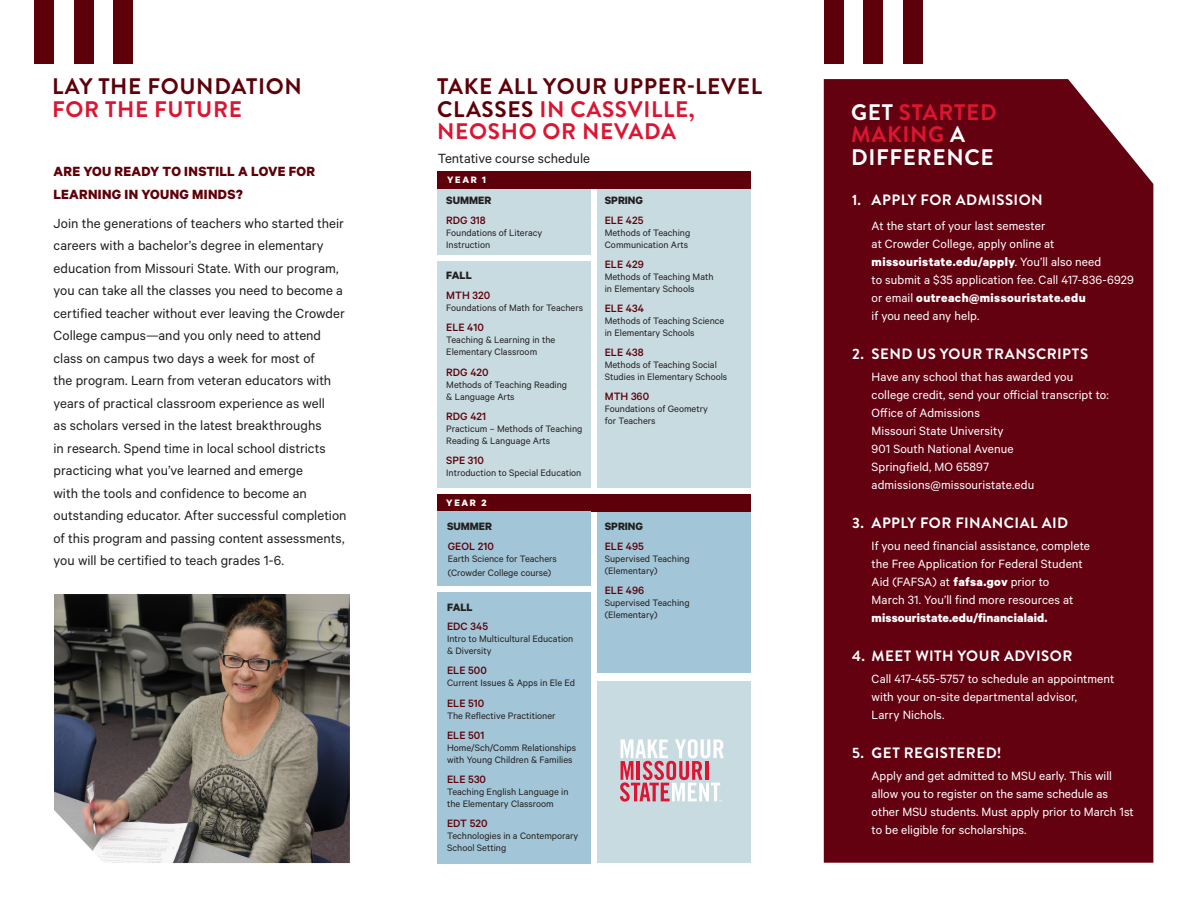
<style>
.page{position:relative;width:1188px;height:918px;background:#fff}
.page>*{position:absolute;margin:0;border:0;box-sizing:border-box;transform-origin:0 0}
.MSU_head_1{font:700 22.5px/22.5px "Brandon Grotesque";letter-spacing:.03em;color:#5e0009}
.t1{font:700 22.5px/22.5px "Brandon Grotesque";letter-spacing:.03em;color:#fff}
.MSU_head_1-2{font:700 22.5px "Brandon Grotesque";letter-spacing:.03em;color:#dc1632}
.MSU_body_10_15{font:15px/22.5px "Calibre";color:#231f20}
.MSU_body{font:700 15px "Brandon Grotesque";letter-spacing:.035em;color:#fff}
.MSU_body_10_15-2{font:700 15px/22.5px "Calibre";letter-spacing:.02em;color:#5e0009}
.MSU_head_2_white{font:700 15px "Brandon Grotesque";letter-spacing:.03em;color:#fff}
.MSU_body-2{font:13.5px/18px "Calibre";letter-spacing:.005em;color:#fff}
.MSU_body_white_tab{font:13.5px/18px "Calibre";letter-spacing:.005em;color:#fff}
.MSU_course_listing_h{font:500 12px "Calibre";color:#5e0009}
.MSU_course_listing_h-2{font:700 12px "Calibre";color:#231f20}
.MSU_course_listing{font:10.5px/12px "Calibre";color:#231f20}
.MSU_course_listing_h-3{font:10.5px/12px "Calibre";color:#231f20}
.t2{font:700 10.5px "Calibre";letter-spacing:.16em;color:#fff}
.s1{color:#dc1632}
.s2{font-weight:700}
</style>
<div class="page">
<div style="left:438px;top:188px;width:153px;height:67px;background:#c8dbe1"></div>
<div style="left:34px;top:0;width:20px;height:64px;background:#5e0009"></div>
<div style="left:74px;top:0;width:19px;height:64px;background:#5e0009"></div>
<div style="left:113px;top:0;width:20px;height:64px;background:#5e0009"></div>
<div style="left:824px;top:79px;width:329px;height:784px;background:#630110"></div>
<div style="left:824px;top:0;width:20px;height:64px;background:#5e0009"></div>
<div style="left:863px;top:0;width:20px;height:64px;background:#5e0009"></div>
<div style="left:903px;top:0;width:20px;height:64px;background:#5e0009"></div>
<div style="left:598px;top:510px;width:153px;height:163px;background:#a2c6d7"></div>
<div style="left:438px;top:593px;width:153px;height:271px;background:#a2c6d7"></div>
<div style="left:598px;top:189px;width:153px;height:299px;background:#c8dbe1"></div>
<div style="left:438px;top:494px;width:313px;height:18px;background:#5e0009"></div>
<div style="left:438px;top:261px;width:153px;height:227px;background:#c8dbe1"></div>
<div style="left:438px;top:171px;width:313px;height:18px;background:#5e0009"></div>
<img style="left:54px;top:594px;width:296px;height:269px">
<div style="left:438px;top:512px;width:153px;height:74px;background:#a2c6d7"></div>
<div style="left:597px;top:681px;width:154px;height:182px;background:#c8dbe1"></div>
<svg style="left:620px;top:739px;width:104px;height:63px"></svg>
<p class="MSU_head_1" style="left:52px;top:76px;width:251px">LAY THE FOUNDATION</p>
<p class="MSU_head_1-2" style="left:52px;top:93px;width:191px">FOR THE FUTURE</p>
<p class="MSU_body_10_15-2" style="left:54px;top:160px;width:263px">ARE YOU READY TO INSTILL A LOVE FOR<br>LEARNING IN YOUNG MINDS?</p>
<p class="MSU_body_10_15" style="left:54px;top:211px;width:295px">Join the generations of teachers who started their careers with a bachelor’s degree in elementary education from Missouri State. With our program, you can take all the classes you need to become a certified teacher without ever leaving the Crowder College campus—and you only need to attend class on campus two days a week for most of<br>the program. Learn from veteran educators with years of practical classroom experience as well<br>as scholars versed in the latest breakthroughs<br>in research. Spend time in local school districts practicing what you’ve learned and emerge<br>with the tools and confidence to become an outstanding educator. After successful completion of this program and passing content assessments, you will be certified to teach grades 1-6.</p>
<p class="MSU_head_1" style="left:437px;top:76px;width:326px">TAKE ALL YOUR UPPER-LEVEL<br>CLASSES <span class="s1">IN CASSVILLE,<br>NEOSHO OR NEVADA</span></p>
<p class="MSU_body_10_15" style="left:438px;top:147px;width:154px">Tentative course schedule</p>
<p class="t2" style="left:447px;top:173px;width:41px">YEAR 1</p>
<p class="MSU_course_listing_h-2" style="left:446px;top:193px;width:47px">SUMMER</p>
<p class="MSU_course_listing_h" style="left:446px;top:213px;width:41px">RDG 318</p>
<p class="MSU_course_listing" style="left:446px;top:226px;width:97px">Foundations of Literacy<br>Instruction</p>
<p class="MSU_course_listing_h-2" style="left:446px;top:268px;width:27px">FALL</p>
<p class="MSU_course_listing_h" style="left:446px;top:288px;width:45px">MTH 320</p>
<p class="MSU_course_listing" style="left:446px;top:301px;width:138px">Foundations of Math for Teachers</p>
<p class="MSU_course_listing_h" style="left:446px;top:321px;width:39px">ELE 410</p>
<p class="MSU_course_listing" style="left:446px;top:334px;width:111px">Teaching &amp; Learning in the<br>Elementary Classroom</p>
<p class="MSU_course_listing_h" style="left:446px;top:365px;width:44px">RDG 420</p>
<p class="MSU_course_listing" style="left:446px;top:378px;width:122px">Methods of Teaching Reading &amp; Language Arts</p>
<p class="MSU_course_listing_h" style="left:446px;top:409px;width:41px">RDG 421</p>
<p class="MSU_course_listing" style="left:446px;top:422px;width:138px">Practicum – Methods of Teaching<br>Reading &amp; Language Arts</p>
<p class="MSU_course_listing_h" style="left:446px;top:453px;width:39px">SPE 310</p>
<p class="MSU_course_listing" style="left:446px;top:466px;width:137px">Introduction to Special Education</p>
<p class="t2" style="left:446px;top:496px;width:42px">YEAR 2</p>
<p class="MSU_course_listing_h-2" style="left:447px;top:519px;width:47px">SUMMER</p>
<p class="MSU_course_listing_h" style="left:448px;top:540px;width:48px">GEOL 210</p>
<p class="MSU_course_listing" style="left:448px;top:553px;width:110px">Earth Science for Teachers</p>
<p class="MSU_course_listing" style="left:448px;top:566px;width:105px">(Crowder College course)</p>
<p class="MSU_course_listing_h-2" style="left:447px;top:600px;width:27px">FALL</p>
<p class="MSU_course_listing_h" style="left:447px;top:619px;width:42px">EDC 345</p>
<p class="MSU_course_listing" style="left:447px;top:632px;width:128px">Intro to Multicultural Education &amp; Diversity</p>
<p class="MSU_course_listing_h" style="left:447px;top:664px;width:41px">ELE 500</p>
<p class="MSU_course_listing" style="left:447px;top:677px;width:130px">Current Issues &amp; Apps in Ele Ed</p>
<p class="MSU_course_listing_h" style="left:447px;top:696px;width:39px">ELE 510</p>
<p class="MSU_course_listing" style="left:447px;top:709px;width:110px">The Reflective Practitioner</p>
<p class="MSU_course_listing_h" style="left:447px;top:728px;width:39px">ELE 501</p>
<p class="MSU_course_listing" style="left:447px;top:741px;width:131px">Home/Sch/Comm Relationships with Young Children &amp; Families</p>
<p class="MSU_course_listing_h" style="left:447px;top:772px;width:41px">ELE 530</p>
<p class="MSU_course_listing" style="left:447px;top:785px;width:123px">Teaching English Language in the Elementary Classroom</p>
<p class="MSU_course_listing_h" style="left:447px;top:817px;width:42px">EDT 520</p>
<p class="MSU_course_listing" style="left:447px;top:830px;width:133px">Technologies in a Contemporary<br>School Setting</p>
<p class="MSU_course_listing_h-2" style="left:605px;top:193px;width:40px">SPRING</p>
<p class="MSU_course_listing_h" style="left:605px;top:213px;width:40px">ELE 425</p>
<p class="MSU_course_listing_h-3" style="left:605px;top:226px;width:87px">Methods of Teaching<br>Communication Arts</p>
<p class="MSU_course_listing_h" style="left:605px;top:257px;width:40px">ELE 429</p>
<p class="MSU_course_listing" style="left:605px;top:270px;width:110px">Methods of Teaching Math in Elementary Schools</p>
<p class="MSU_course_listing_h" style="left:605px;top:301px;width:41px">ELE 434</p>
<p class="MSU_course_listing" style="left:605px;top:314px;width:121px">Methods of Teaching Science in Elementary Schools</p>
<p class="MSU_course_listing_h" style="left:605px;top:345px;width:41px">ELE 438</p>
<p class="MSU_course_listing" style="left:605px;top:358px;width:124px">Methods of Teaching Social<br>Studies in Elementary Schools</p>
<p class="MSU_course_listing_h" style="left:605px;top:390px;width:46px">MTH 360</p>
<p class="MSU_course_listing" style="left:605px;top:403px;width:105px">Foundations of Geometry for Teachers</p>
<p class="MSU_course_listing_h-2" style="left:605px;top:519px;width:40px">SPRING</p>
<p class="MSU_course_listing_h" style="left:605px;top:539px;width:41px">ELE 495</p>
<p class="MSU_course_listing" style="left:605px;top:552px;width:86px">Supervised Teaching (Elementary)</p>
<p class="MSU_course_listing_h" style="left:605px;top:584px;width:41px">ELE 496</p>
<p class="MSU_course_listing" style="left:605px;top:597px;width:86px">Supervised Teaching (Elementary)</p>
<p class="t1" style="left:851px;top:101px;width:147px">GET <span class="s1">STARTED<br>MAKING</span> A<br>DIFFERENCE</p>
<p class="MSU_head_2_white" style="left:852px;top:189px;width:192px">1. APPLY FOR ADMISSION</p>
<p class="MSU_body-2" style="left:872px;top:216px;width:264px">At the start of your last semester<br>at Crowder College, apply online at <span class="s2">missouristate.edu/apply</span>. You’ll also need<br>to submit a $35 application fee. Call 417-836-6929 or email <span class="s2">outreach@missouristate.edu<br></span>if you need any help.</p>
<p class="MSU_body" style="left:852px;top:344px;width:238px">2. SEND US YOUR TRANSCRIPTS</p>
<p class="MSU_body-2" style="left:872px;top:367px;width:239px">Have any school that has awarded you college credit, send your official transcript to:<br>Office of Admissions<br>Missouri State University<br>901 South National Avenue<br>Springfield, MO 65897 admissions@missouristate.edu</p>
<p class="MSU_body" style="left:852px;top:513px;width:218px">3. APPLY FOR FINANCIAL AID</p>
<p class="MSU_body_white_tab" style="left:872px;top:536px;width:220px">If you need financial assistance, complete the Free Application for Federal Student Aid (FAFSA) at <span class="s2">fafsa.gov</span> prior to<br>March 31. You’ll find more resources at <span class="s2">missouristate.edu/financialaid.</span></p>
<p class="MSU_body" style="left:852px;top:646px;width:222px">4. MEET WITH YOUR ADVISOR</p>
<p class="MSU_body-2" style="left:872px;top:669px;width:244px">Call 417-455-5757 to schedule an appointment with your on-site departmental advisor,<br>Larry Nichols.</p>
<p class="MSU_body" style="left:852px;top:743px;width:151px">5. GET REGISTERED!</p>
<p class="MSU_body-2" style="left:872px;top:766px;width:264px">Apply and get admitted to MSU early. This will allow you to register on the same schedule as other MSU students. Must apply prior to March 1st to be eligible for scholarships.</p>
</div>
